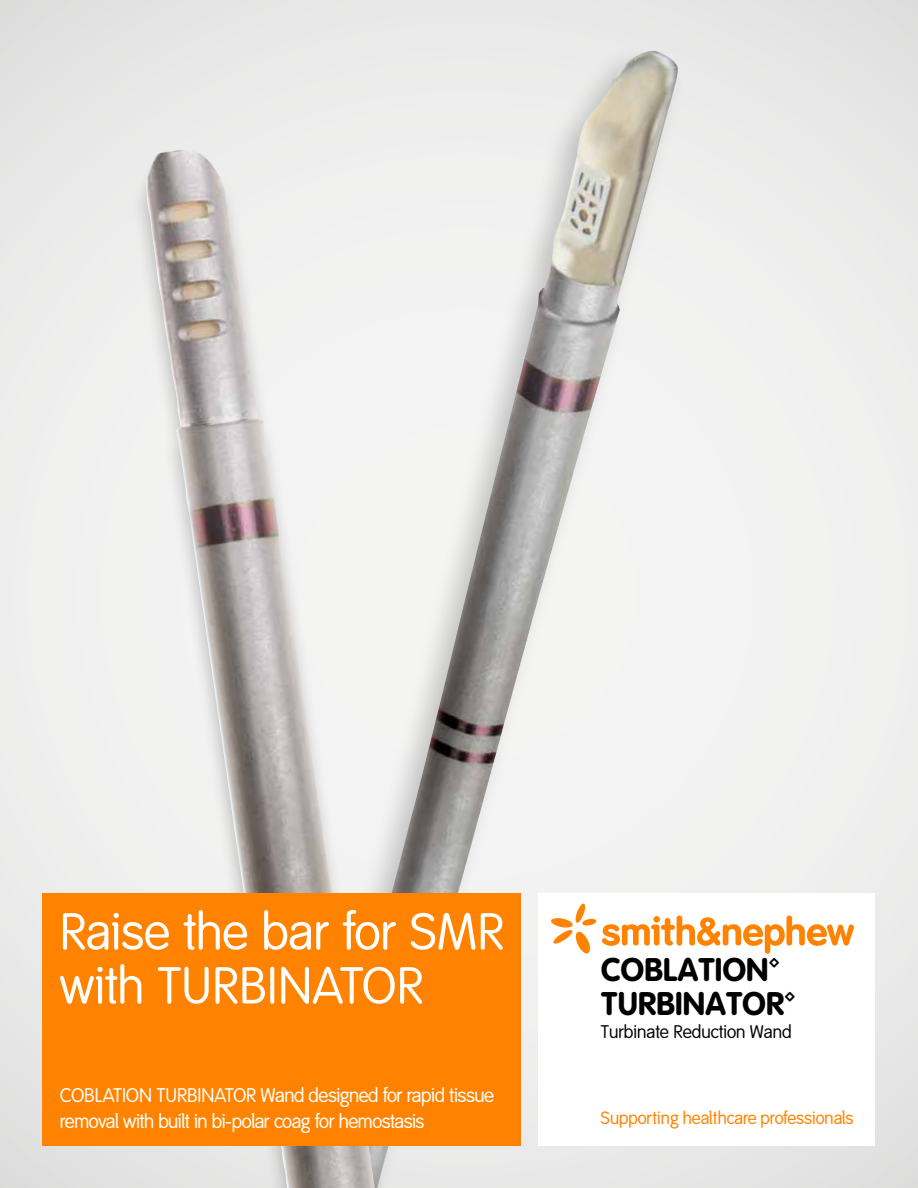
<style>
.page{position:relative;width:918px;height:1188px;background:#fff}
.page>*{position:absolute;margin:0;border:0;box-sizing:border-box;transform-origin:0 0}
.t1{font:51px/54px "Smith&Nephew";color:#fff}
.t2{font:32.25px/34.5px "Smith&Nephew Product";letter-spacing:.005em;color:#000}
.t3{font:19.5px/25.5px "Smith&Nephew";letter-spacing:-.02em;color:#fff}
.t4{font:18px "Smith&Nephew";color:#000}
.t5{font:17.55px "Smith&Nephew";color:#ff8300}
</style>
<div class="page">
<img style="left:0;top:0;width:918px;height:1188px">
<div style="left:261px;top:43px;width:425px;height:1145px;background:#ececeb"></div>
<img style="left:384px;top:51px;width:296px;height:1120px">
<div style="left:131px;top:155px;width:253px;height:1033px;background:#000;opacity:.22"></div>
<img style="left:146px;top:149px;width:229px;height:1039px">
<div style="left:538px;top:893px;width:337px;height:252px;background:#fff"></div>
<svg style="left:551px;top:904px;width:303px;height:50px"></svg>
<div style="left:43px;top:893px;width:478px;height:252px;background:#ff8300"></div>
<h1 class="t1" style="left:60px;top:906px;width:446px">Raise the bar for SMR with TURBINATOR</h1>
<p class="t3" style="left:60px;top:1084px;width:436px">COBLATION TURBINATOR Wand designed for rapid tissue removal with built in bi-polar coag for hemostasis</p>
<h2 class="t2" style="left:601px;top:953px;width:196px">COBLATION™<br>TURBINATOR™</h2>
<p class="t4" style="left:601px;top:1022px;width:192px">Turbinate Reduction Wand</p>
<p class="t5" style="left:601px;top:1108px;width:254px">Supporting healthcare professionals</p>
</div>
